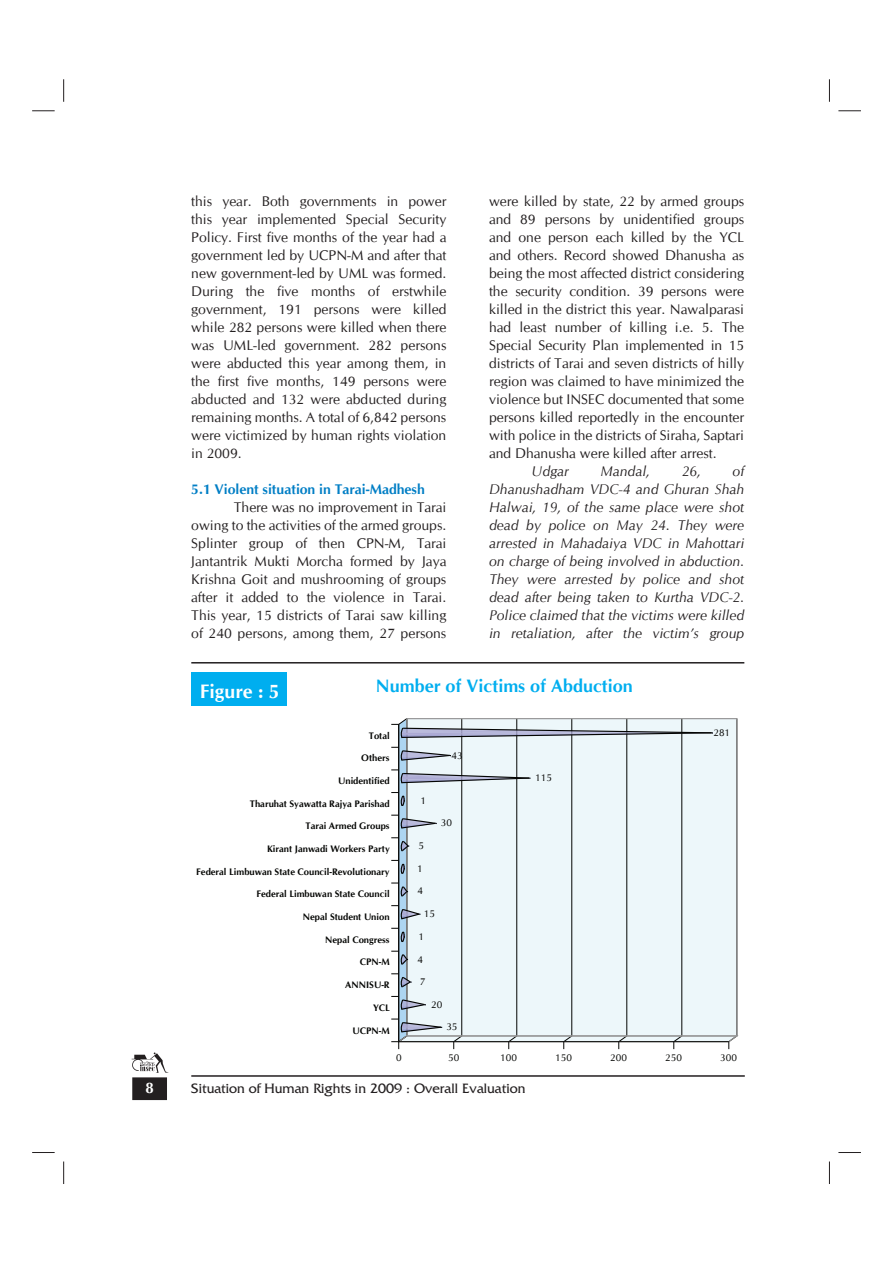
<style>
.page{position:relative;width:893px;height:1263px;background:#fff}
.page>*{position:absolute;margin:0;border:0;box-sizing:border-box;transform-origin:0 0}
.t1{font:700 19.5px "CG Omega";color:#fff}
.t2{font:700 18px "CG Omega";color:#00aeef}
.t3{font:700 15px "CG Omega";color:#fff}
.t4{font:14.25px "Friz Quadrata";color:#231f20}
.t5{font:14.1px/18px "CG Omega";color:#231f20;text-align:justify}
.t6{font:italic 14.1px/18px "CG Omega";color:#231f20;text-align:justify}
.t7{font:700 14.1px "CG Omega";color:#007ec5}
.t8{font:10.05px "CG Omega";color:#040503}
.t9{font:700 9.45px "CG Omega";color:#040503}
</style>
<div class="page">
<hr style="left:191px;top:1075px;width:553px;height:2px;background:#231f20">
<div style="left:133px;top:1078px;width:33px;height:21px;background:#231f20"></div>
<div style="left:132px;top:1077px;width:35px;height:23px;border:2px solid #231f20"></div>
<svg style="left:132px;top:1053px;width:36px;height:20px"></svg>
<svg style="left:391px;top:718px;width:348px;height:331px;background:#e2ebef"></svg>
<div style="left:191px;top:672px;width:95px;height:34px;background:#00aeef"></div>
<hr style="left:191px;top:662px;width:553px;height:2px;background:#231f20">
<svg style="left:32px;top:111px;width:23px;height:1px"></svg>
<svg style="left:838px;top:111px;width:22px;height:1px"></svg>
<svg style="left:32px;top:1152px;width:23px;height:1px"></svg>
<svg style="left:838px;top:1152px;width:22px;height:1px"></svg>
<svg style="left:63px;top:79px;width:1px;height:23px"></svg>
<svg style="left:63px;top:1162px;width:1px;height:22px"></svg>
<svg style="left:829px;top:79px;width:1px;height:23px"></svg>
<svg style="left:829px;top:1162px;width:1px;height:22px"></svg>
<p class="t5" style="left:191px;top:192px;width:257px">this year. Both governments in power this year implemented Special Security Policy. First five months of the year had a government led by UCPN-M and after that new government-led by UML was formed.<br>During the five months of erstwhile government, 191 persons were killed while 282 persons were killed when there was UML-led government. 282 persons were abducted this year among them, in the first five months, 149 persons were abducted and 132 were abducted during remaining months. A total of 6,842 persons were victimized by human rights violation in 2009.</p>
<p class="t7" style="left:191px;top:481px;width:235px">5.1 Violent situation in Tarai-Madhesh</p>
<p class="t5" style="left:234px;top:498px;width:214px">There was no improvement in Tarai</p>
<p class="t5" style="left:191px;top:516px;width:256px">owing to the activities of the armed groups.</p>
<p class="t5" style="left:191px;top:534px;width:256px">Splinter group of then CPN-M, Tarai</p>
<p class="t5" style="left:191px;top:552px;width:256px">Jantantrik Mukti Morcha formed by Jaya</p>
<p class="t5" style="left:191px;top:570px;width:256px">Krishna Goit and mushrooming of groups</p>
<p class="t5" style="left:191px;top:588px;width:256px">after it added to the violence in Tarai.</p>
<p class="t5" style="left:191px;top:606px;width:256px">This year, 15 districts of Tarai saw killing</p>
<p class="t5" style="left:191px;top:624px;width:257px">of 240 persons, among them, 27 persons</p>
<p class="t5" style="left:489px;top:192px;width:256px">were killed by state, 22 by armed groups</p>
<p class="t5" style="left:489px;top:210px;width:257px">and 89 persons by unidentified groups</p>
<p class="t5" style="left:489px;top:228px;width:256px">and one person each killed by the YCL</p>
<p class="t5" style="left:489px;top:246px;width:256px">and others. Record showed Dhanusha as</p>
<p class="t5" style="left:489px;top:264px;width:256px">being the most affected district considering</p>
<p class="t5" style="left:489px;top:282px;width:256px">the security condition. 39 persons were</p>
<p class="t5" style="left:489px;top:300px;width:256px">killed in the district this year. Nawalparasi</p>
<p class="t5" style="left:489px;top:318px;width:256px">had least number of killing i.e. 5. The</p>
<p class="t5" style="left:489px;top:336px;width:256px">Special Security Plan implemented in 15</p>
<p class="t5" style="left:489px;top:354px;width:256px">districts of Tarai and seven districts of hilly</p>
<p class="t5" style="left:489px;top:372px;width:256px">region was claimed to have minimized the</p>
<p class="t5" style="left:489px;top:390px;width:256px">violence but INSEC documented that some</p>
<p class="t5" style="left:489px;top:408px;width:256px">persons killed reportedly in the encounter</p>
<p class="t5" style="left:489px;top:426px;width:256px">with police in the districts of Siraha, Saptari</p>
<p class="t5" style="left:489px;top:444px;width:229px">and Dhanusha were killed after arrest.</p>
<p class="t6" style="left:531px;top:462px;width:39px">Udgar</p>
<p class="t6" style="left:600px;top:462px;width:51px">Mandal,</p>
<p class="t6" style="left:681px;top:462px;width:21px">26,</p>
<p class="t6" style="left:489px;top:462px;width:257px;text-indent:243px">of Dhanushadham VDC-4 and Ghuran Shah Halwai, 19, of the same place were shot dead by police on May 24. They were arrested in Mahadaiya VDC in Mahottari on charge of being involved in abduction.<br>They were arrested by police and shot dead after being taken to Kurtha VDC-2.<br>Police claimed that the victims were killed in retaliation, after the victim’s group</p>
<p class="t1" style="left:200px;top:679px;width:81px">Figure : 5</p>
<p class="t2" style="left:376px;top:675px;width:258px">Number of Victims of Abduction</p>
<p class="t9" style="left:369px;top:730px;width:22px">Total</p>
<p class="t9" style="left:361px;top:753px;width:30px">Others</p>
<p class="t9" style="left:338px;top:775px;width:53px">Unidentified</p>
<p class="t8" style="left:451px;top:749px;width:13px">43</p>
<p class="t8" style="left:535px;top:771px;width:18px">115</p>
<p class="t9" style="left:250px;top:798px;width:141px">Tharuhat Syawatta Rajya Parishad</p>
<p class="t8" style="left:420px;top:794px;width:7px">1</p>
<p class="t9" style="left:305px;top:820px;width:86px">Tarai Armed Groups</p>
<p class="t8" style="left:441px;top:817px;width:13px">30</p>
<p class="t9" style="left:267px;top:843px;width:124px">Kirant Janwadi Workers Party</p>
<p class="t8" style="left:418px;top:840px;width:7px">5</p>
<p class="t9" style="left:196px;top:866px;width:195px">Federal Limbuwan State Council-Revolutionary</p>
<p class="t8" style="left:417px;top:863px;width:7px">1</p>
<p class="t9" style="left:256px;top:889px;width:135px">Federal Limbuwan State Council</p>
<p class="t8" style="left:417px;top:885px;width:7px">4</p>
<p class="t9" style="left:303px;top:911px;width:88px">Nepal Student Union</p>
<p class="t8" style="left:424px;top:907px;width:13px">15</p>
<p class="t9" style="left:325px;top:934px;width:66px">Nepal Congress</p>
<p class="t8" style="left:418px;top:930px;width:7px">1</p>
<p class="t9" style="left:360px;top:956px;width:31px">CPN-M</p>
<p class="t8" style="left:417px;top:953px;width:7px">4</p>
<p class="t9" style="left:345px;top:979px;width:46px">ANNISU-R</p>
<p class="t8" style="left:420px;top:975px;width:7px">7</p>
<p class="t9" style="left:373px;top:1002px;width:18px">YCL</p>
<p class="t8" style="left:431px;top:998px;width:13px">20</p>
<p class="t9" style="left:352px;top:1025px;width:39px">UCPN-M</p>
<p class="t8" style="left:446px;top:1020px;width:13px">35</p>
<p class="t8" style="left:713px;top:726px;width:18px">281</p>
<p class="t8" style="left:396px;top:1051px;width:7px">0</p>
<p class="t8" style="left:448px;top:1051px;width:13px">50</p>
<p class="t8" style="left:500px;top:1051px;width:18px">100</p>
<p class="t8" style="left:555px;top:1051px;width:18px">150</p>
<p class="t8" style="left:610px;top:1051px;width:18px">200</p>
<p class="t8" style="left:665px;top:1051px;width:18px">250</p>
<p class="t8" style="left:720px;top:1051px;width:18px">300</p>
<p class="t3" style="left:145px;top:1079px;width:10px">8</p>
<p class="t4" style="left:191px;top:1083px;width:336px">Situation of Human Rights in 2009 : Overall Evaluation</p>
</div>
